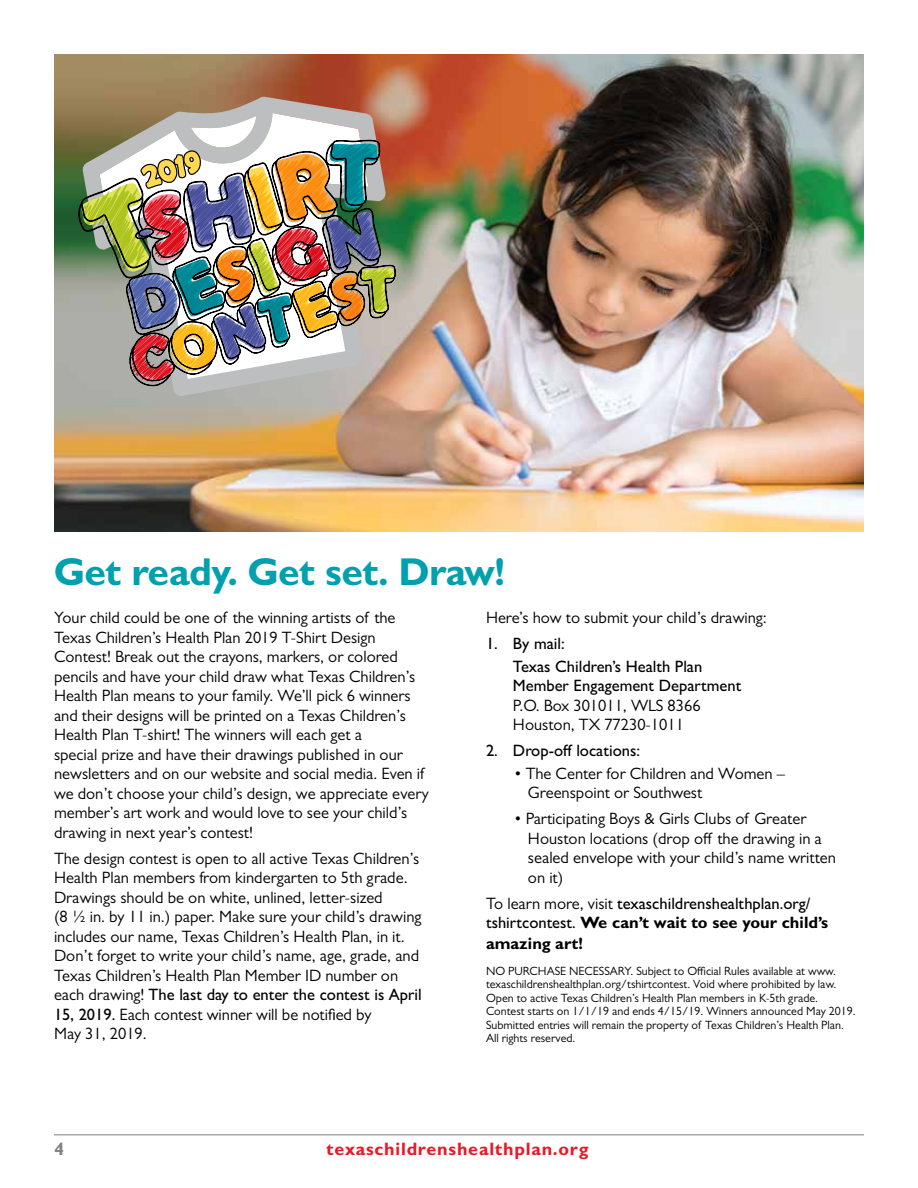
<style>
.page{position:relative;width:918px;height:1188px;background:#fff}
.page>*{position:absolute;margin:0;border:0;box-sizing:border-box;transform-origin:0 0}
.t1{font:700 39px "Gill Sans MT Std";letter-spacing:-.015em;color:#00a0af}
.t2{font:700 18px "Gill Sans MT Std";letter-spacing:.04em;color:#e51b27}
.t3{font:700 18px "Gill Sans MT Std";color:#808285}
.t4{font:16.5px/19.5px "Gill Sans MT Std";color:#000}
.t5{font:500 16.5px/22.5px "Gill Sans MT Std";color:#000}
.t6{font:700 16.5px "Gill Sans MT Std";color:#000}
.t7{font:12px/13.5px "Gill Sans MT Std";color:#000}
.s1{font-weight:500}
.s2{font-weight:400}
.s3{font-weight:700}
</style>
<div class="page">
<hr style="left:54px;top:1134px;width:810px;height:2px;background:#a7a9ac">
<img style="left:54px;top:54px;width:810px;height:477px">
<svg style="left:82px;top:97px;width:304px;height:299px;background:#ac9684"></svg>
<img style="left:77px;top:116px;width:319px;height:270px">
<h1 class="t1" style="left:54px;top:548px;width:453px">Get ready. Get set. Draw!</h1>
<p class="t4" style="left:54px;top:608px;width:376px">Your child could be one of the winning artists of the Texas Children’s Health Plan 2019 T-Shirt Design Contest! Break out the crayons, markers, or colored pencils and have your child draw what Texas Children’s Health Plan means to your family. We’ll pick 6 winners and their designs will be printed on a Texas Children’s Health Plan T-shirt! The winners will each get a<br>special prize and have their drawings published in our newsletters and on our website and social media. Even if we don’t choose your child’s design, we appreciate every member’s art work and would love to see your child’s drawing in next year’s contest!</p>
<p class="t4" style="left:54px;top:848px;width:369px">The design contest is open to all active Texas Children’s Health Plan members from kindergarten to 5th grade.<br>Drawings should be on white, unlined, letter-sized<br>(8 ½ in. by 11 in.) paper. Make sure your child’s drawing includes our name, Texas Children’s Health Plan, in it.<br>Don’t forget to write your child’s name, age, grade, and Texas Children’s Health Plan Member ID number on each drawing! <span class="s1">The last day to enter the contest is April 15, 2019.</span> Each contest winner will be notified by<br>May 31, 2019.</p>
<p class="t4" style="left:486px;top:608px;width:282px">Here’s how to submit your child’s drawing:</p>
<p class="t5" style="left:513px;top:632px;width:191px;text-indent:-27px">1. By mail:<br>Texas Children’s Health Plan</p>
<p class="t5" style="left:513px;top:674px;width:230px">Member Engagement Department</p>
<p class="t4" style="left:513px;top:695px;width:189px">P.O. Box 301011, WLS 8366<br>Houston, TX 77230-1011</p>
<p class="t5" style="left:486px;top:739px;width:155px">2. Drop-off locations:</p>
<p class="t4" style="left:528px;top:763px;width:259px;text-indent:-13px">• The Center for Children and Women –<br>Greenspoint or Southwest</p>
<p class="t4" style="left:528px;top:809px;width:309px;text-indent:-13px">• Participating Boys &amp; Girls Clubs of Greater Houston locations (drop off the drawing in a sealed envelope with your child’s name written on it)</p>
<p class="t5" style="left:486px;top:893px;width:344px;line-height:19.5px"><span class="s2">To learn more, visit</span> texaschildrenshealthplan.org/ tshirtcontest. <span class="s3">We can’t wait to see your child’s</span></p>
<p class="t6" style="left:486px;top:933px;width:98px">amazing art!</p>
<p class="t7" style="left:486px;top:964px;width:371px">NO PURCHASE NECESSARY. Subject to Official Rules available at www. texaschildrenshealthplan.org/tshirtcontest. Void where prohibited by law.<br>Open to active Texas Children’s Health Plan members in K-5th grade.<br>Contest starts on 1/1/19 and ends 4/15/19. Winners announced May 2019.<br>Submitted entries will remain the property of Texas Children’s Health Plan.<br>All rights reserved.</p>
<p class="t3" style="left:54px;top:1138px;width:11px">4</p>
<p class="t2" style="left:327px;top:1138px;width:263px">texaschildrenshealthplan.org</p>
</div>
